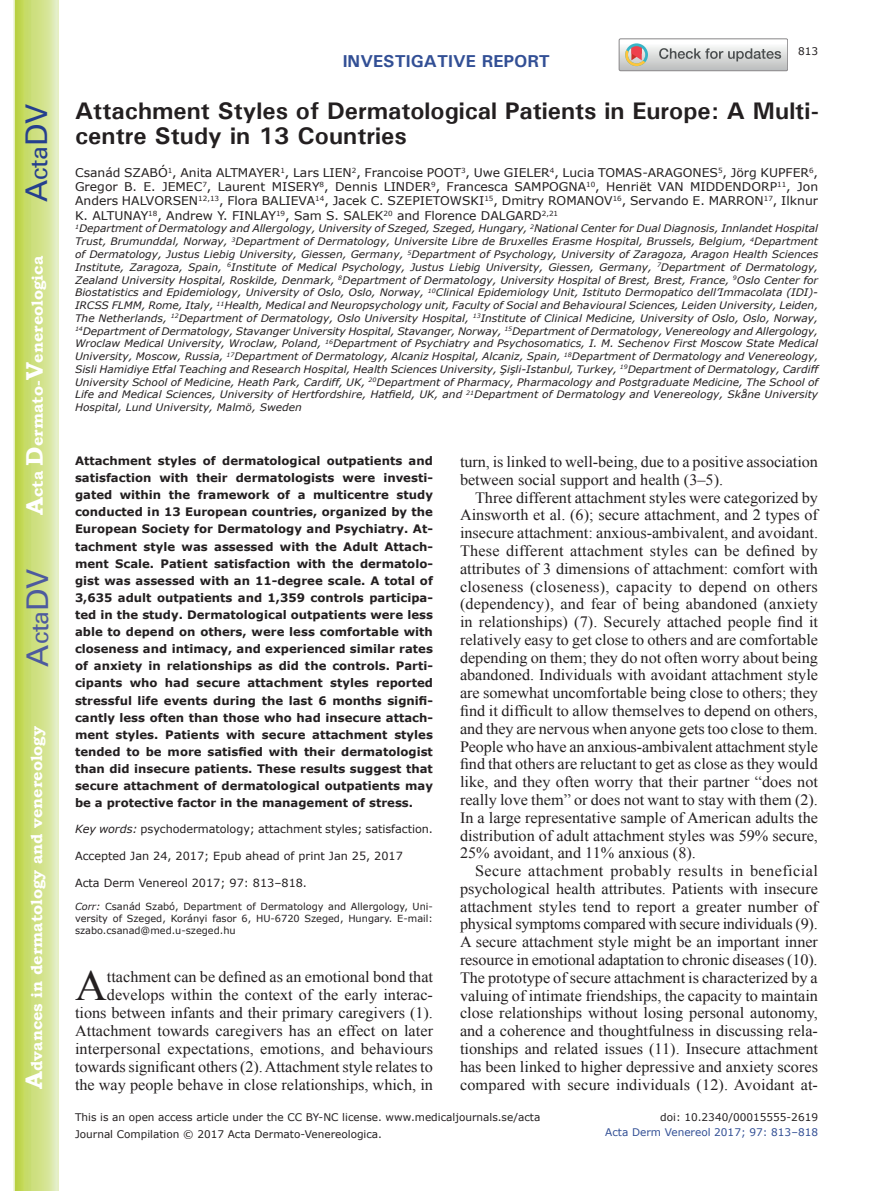
<style>
.page{position:relative;width:893px;height:1191px;background:#fff}
.page>*{position:absolute;margin:0;border:0;box-sizing:border-box;transform-origin:0 0}
.t1{font:42.9px "Times New Roman";color:#231f20}
.t2{font:30px "Univers";color:#4d5a9e}
.t3{font:30px "Univers";color:#253f8e}
.t4{font:700 24px/25.5px "Univers";color:#231f20}
.t5{font:700 17.25px "Univers";color:#324f95}
.t6{font:15.75px/17.9px "Times New Roman";color:#231f20;text-align:justify}
.t7{font:700 15.75px "Bookman Old Style";color:#fff}
.t8{font:12px/14.4px "Verdana";color:#231f20;text-align:justify}
.t9{font:700 11.7px/17.1px "Verdana";color:#231f20;text-align:justify}
.t10{font:11.25px "Verdana";color:#231f20}
.t11{font:10.5px/16.8px "Verdana";color:#231f20}
.t12{font:10.5px "Verdana";color:#324f95}
.t13{font:italic 10.35px/12.8px "Verdana";color:#231f20;text-align:justify}
.t14{font:9.75px/11.7px "Verdana";color:#231f20;text-align:justify}
.s1{font-size:24px}
.s2{font-style:italic}
</style>
<div class="page">
<svg style="left:14px;top:0;width:45px;height:1191px;background:#cfe084"></svg>
<svg style="left:619px;top:39px;width:169px;height:32px"></svg>
<h2 class="t3" style="left:19px;top:202px;width:100px;rotate:-90deg">A<span class="s1">cta</span>DV</h2>
<p class="t7" style="left:28px;top:515px;width:260px;rotate:-90deg"><span class="s1">A</span>cta <span class="s1">D</span>ermato-<span class="s1">V</span>enereologica</p>
<h2 class="t2" style="left:20px;top:666px;width:100px;rotate:-90deg">A<span class="s1">cta</span>DV</h2>
<p class="t7" style="left:27px;top:1088px;width:364px;rotate:-90deg"><span class="s1">A</span>dvances in dermatology and venereology</p>
<p class="t5" style="left:343px;top:50px;width:209px">INVESTIGATIVE REPORT</p>
<p class="t11" style="left:798px;top:42px;width:22px">813</p>
<h3 class="t4" style="left:75px;top:97px;width:745px">Attachment Styles of Dermatological Patients in Europe: A Multi&shy;centre Study in 13 Countries</h3>
<p class="t8" style="left:75px;top:165px;width:745px">Csanád SZABÓ<sup>1</sup>, Anita ALTMAYER<sup>1</sup>, Lars LIEN<sup>2</sup>, Francoise POOT<sup>3</sup>, Uwe GIELER<sup>4</sup>, Lucia TOMAS-ARAGONES<sup>5</sup>, Jörg KUPFER<sup>6</sup>, Gregor B. E. JEMEC<sup>7</sup>, Laurent MISERY<sup>8</sup>, Dennis LINDER<sup>9</sup>, Francesca SAMPOGNA<sup>10</sup>, Henriët VAN MIDDENDORP<sup>11</sup>, Jon Anders HALVORSEN<sup>12,13</sup>, Flora BALIEVA<sup>14</sup>, Jacek C. SZEPIETOWSKI<sup>15</sup>, Dmitry ROMANOV<sup>16</sup>, Servando E. MARRON<sup>17</sup>, Ilknur K. ALTUNAY<sup>18</sup>, Andrew Y. FINLAY<sup>19</sup>, Sam S. SALEK<sup>20</sup> and Florence DALGARD<sup>2,21</sup></p>
<p class="t13" style="left:75px;top:222px;width:745px"><sup>1</sup>Department of Dermatology and Allergology, University of Szeged, Szeged, Hungary, <sup>2</sup>National Center for Dual Diagnosis, Innlandet Hospital Trust, Brumunddal, Norway, <sup>3</sup>Department of Dermatology, Universite Libre de Bruxelles Erasme Hospital, Brussels, Belgium, <sup>4</sup>Department of Dermatology, Justus Liebig University, Giessen, Germany, <sup>5</sup>Department of Psychology, University of Zaragoza, Aragon Health Sciences Institute, Zaragoza, Spain, <sup>6</sup>Institute of Medical Psychology, Justus Liebig University, Giessen, Germany, <sup>7</sup>Department of Dermatology, Zealand University Hospital, Roskilde, Denmark, <sup>8</sup>Department of Dermatology, University Hospital of Brest, Brest, France, <sup>9</sup>Oslo Center for Biostatistics and Epidemiology, University of Oslo, Oslo, Norway, <sup>10</sup>Clinical Epidemiology Unit, Istituto Dermopatico dell’Immacolata (IDI)- IRCSS FLMM, Rome, Italy, <sup>11</sup>Health, Medical and Neuropsychology unit, Faculty of Social and Behavioural Sciences, Leiden University, Leiden, The Netherlands, <sup>12</sup>Department of Dermatology, Oslo University Hospital, <sup>13</sup>Institute of Clinical Medicine, University of Oslo, Oslo, Norway, <sup>14</sup>Department of Dermatology, Stavanger University Hospital, Stavanger, Norway, <sup>15</sup>Department of Dermatology, Venereology and Allergology, Wroclaw Medical University, Wroclaw, Poland, <sup>16</sup>Department of Psychiatry and Psychosomatics, I. M. Sechenov First Moscow State Medical University, Moscow, Russia, <sup>17</sup>Department of Dermatology, Alcaniz Hospital, Alcaniz, Spain, <sup>18</sup>Department of Dermatology and Venereology, Sisli Hamidiye Etfal Teaching and Research Hospital, Health Sciences University, Şişli-Istanbul, Turkey, <sup>19</sup>Department of Dermatology, Cardiff University School of Medicine, Heath Park, Cardiff, UK, <sup>20</sup>Department of Pharmacy, Pharmacology and Postgraduate Medicine, The School of Life and Medical Sciences, University of Hertfordshire, Hatfield, UK, and <sup>21</sup>Department of Dermatology and Venereology, Skåne University Hospital, Lund University, Malmö, Sweden</p>
<p class="t9" style="left:75px;top:452px;width:359px">Attachment styles of dermatological outpatients and satisfaction with their dermatologists were investi&shy;gated within the framework of a multicentre study conducted in 13 European countries, organized by the European Society for Dermatology and Psychiatry. At&shy;tachment style was assessed with the Adult Attach&shy;ment Scale. Patient satisfaction with the dermatolo&shy;gist was assessed with an 11-degree scale. A total of 3,635 adult outpatients and 1,359 controls participa&shy;ted in the study. Dermatological outpatients were less able to depend on others, were less comfortable with closeness and intimacy, and experienced similar rates of anxiety in relationships as did the controls. Parti&shy;cipants who had secure attachment styles reported stressful life events during the last 6 months signifi&shy;cantly less often than those who had insecure attach&shy;ment styles. Patients with secure attachment styles tended to be more satisfied with their dermatologist than did insecure patients. These results suggest that secure attachment of dermatological outpatients may be a protective factor in the management of stress.</p>
<p class="t10" style="left:75px;top:821px;width:360px"><span class="s2">Key words:</span> psychodermatology; attachment styles; satisfaction.</p>
<p class="t10" style="left:75px;top:848px;width:329px">Accepted Jan 24, 2017; Epub ahead of print Jan 25, 2017</p>
<p class="t10" style="left:75px;top:875px;width:234px">Acta Derm Venereol 2017; 97: 813–818.</p>
<p class="t14" style="left:75px;top:901px;width:359px"><span class="s2">Corr:</span> Csanád Szabó, Department of Dermatology and Allergology, Uni&shy;versity of Szeged, Korányi fasor 6, HU-6720 Szeged, Hungary. E-mail: szabo.csanad@med.u-szeged.hu</p>
<h1 class="t1" style="left:75px;top:956px;width:33px">A</h1>
<p class="t6" style="left:75px;top:967px;width:360px;text-align:right">ttachment can be defined as an emotional bond that develops within the context of the early interac&shy;tions between infants and their primary caregivers (1).<br>Attachment towards caregivers has an effect on later interpersonal expectations, emotions, and behaviours towards significant others (2). Attachment style relates to the way people behave in close relationships, which, in</p>
<p class="t6" style="left:460px;top:452px;width:359px">turn, is linked to well-being, due to a positive association between social support and health (3–5).</p>
<p class="t6" style="left:460px;top:488px;width:360px;text-indent:15px">Three different attachment styles were categorized by Ainsworth et al. (6); secure attachment, and 2 types of insecure attachment: anxious-ambivalent, and avoidant.<br>These different attachment styles can be defined by attributes of 3 dimensions of attachment: comfort with closeness (closeness), capacity to depend on others (dependency), and fear of being abandoned (anxiety in relationships) (7). Securely attached people find it relatively easy to get close to others and are comfortable depending on them; they do not often worry about being abandoned. Individuals with avoidant attachment style are somewhat uncomfortable being close to others; they find it difficult to allow themselves to depend on others, and they are nervous when anyone gets too close to them.<br>People who have an anxious-ambivalent attachment style find that others are reluctant to get as close as they would like, and they often worry that their partner “does not really love them” or does not want to stay with them (2).<br>In a large representative sample of American adults the distribution of adult attachment styles was 59% secure, 25% avoidant, and 11% anxious (8).</p>
<p class="t6" style="left:460px;top:861px;width:360px;text-indent:15px">Secure attachment probably results in beneficial psychological health attributes. Patients with insecure attachment styles tend to report a greater number of physical symptoms compared with secure individuals (9).<br>A secure attachment style might be an important inner resource in emotional adaptation to chronic diseases (10).<br>The prototype of secure attachment is characterized by a valuing of intimate friendships, the capacity to maintain close relationships without losing personal autonomy, and a coherence and thoughtfulness in discussing rela&shy;tionships and related issues (11). Insecure attachment has been linked to higher depressive and anxiety scores compared with secure individuals (12). Avoidant at-</p>
<p class="t11" style="left:75px;top:1108px;width:467px">This is an open access article under the CC BY-NC license. www.medicaljournals.se/acta<br>Journal Compilation © 2017 Acta Dermato-Venereologica.</p>
<p class="t11" style="left:660px;top:1108px;width:159px">doi: 10.2340/00015555-2619</p>
<p class="t12" style="left:605px;top:1125px;width:214px">Acta Derm Venereol 2017; 97: 813–818</p>
</div>
